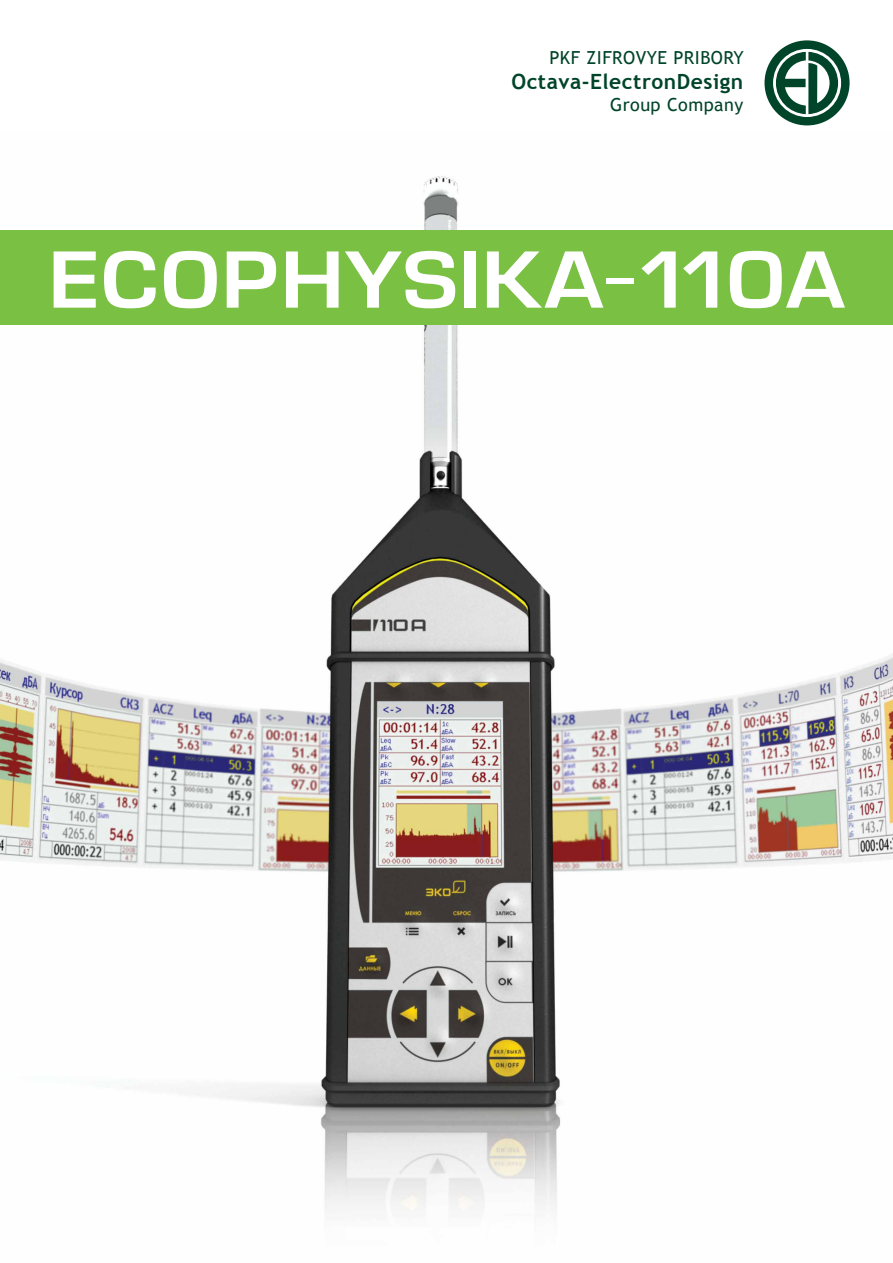
<style>
.page{position:relative;width:893px;height:1263px;background:#fff}
.page>*{position:absolute;margin:0;border:0;box-sizing:border-box;transform-origin:0 0}
.t1{font:75px "Europe Demi C";color:#fff;scale:1.1 1}
.t2{font:700 21px "Trebuchet MS";letter-spacing:.025em;color:#00442a}
.t3{font:18px "Trebuchet MS";letter-spacing:.025em;color:#00442a}
</style>
<div class="page">
<img style="left:1px;top:176px;width:892px;height:1035px">
<div style="left:0;top:230px;width:893px;height:95px;background:#7ac143"></div>
<svg style="left:764px;top:40px;width:86px;height:85px"></svg>
<p class="t3" style="left:549px;top:46px;width:196px">PKF ZIFROVYE PRIBORY</p>
<p class="t2" style="left:511px;top:69px;width:233px">Octava-ElectronDesign</p>
<p class="t3" style="left:610px;top:93px;width:135px">Group Company</p>
<h1 class="t1" style="left:48px;top:236px;width:727px">ECOPHYSIKA-110A</h1>
</div>
